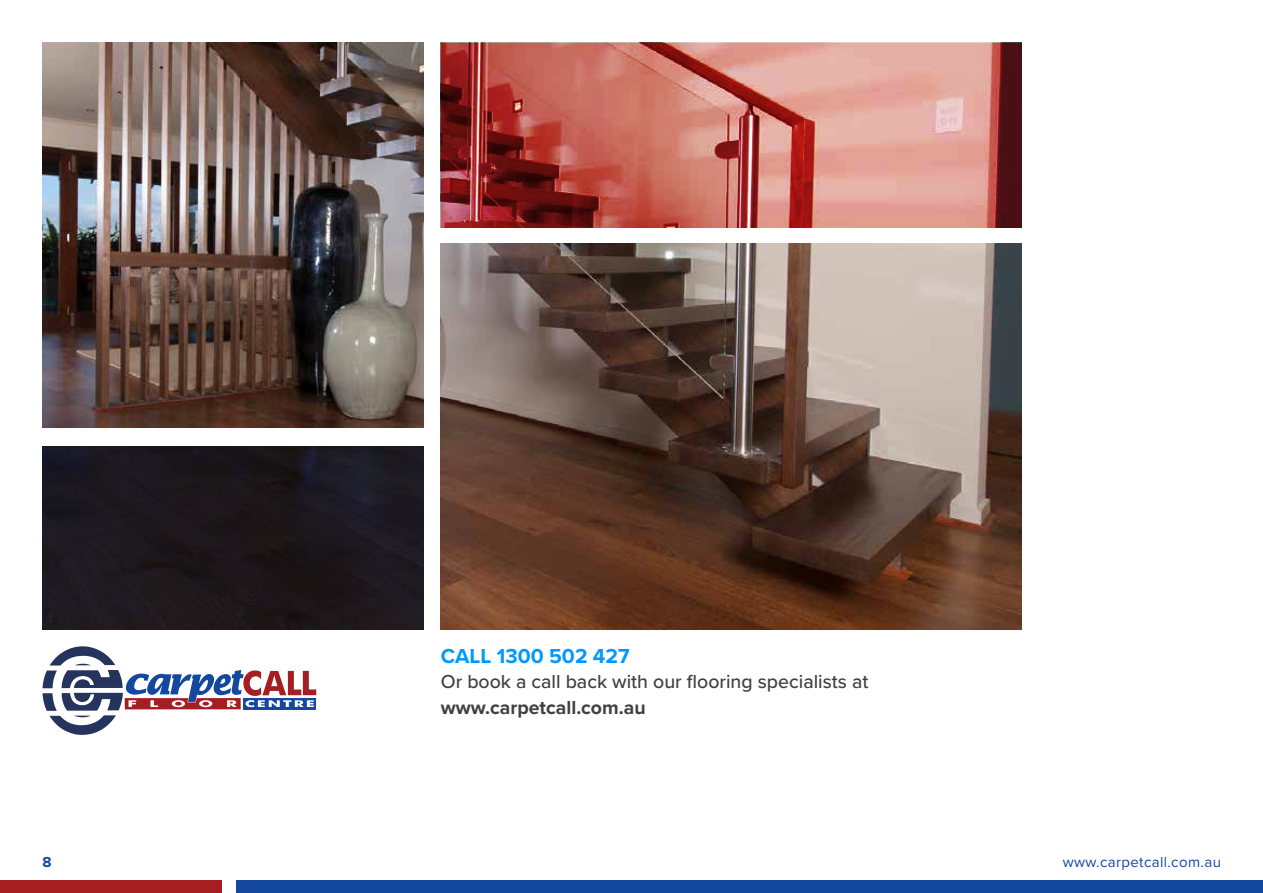
<style>
.page{position:relative;width:1263px;height:893px;background:#fff}
.page>*{position:absolute;margin:0;border:0;box-sizing:border-box;transform-origin:0 0}
.t1{font:700 21px "Proxima Nova";color:#09f}
.t2{font:500 19.5px "Proxima Nova";color:#414042}
.t3{font:700 19.5px "Proxima Nova";color:#414042}
.t4{font:15px "Proxima Nova";letter-spacing:.025em;color:#14489f}
.t5{font:700 15px "Proxima Nova";color:#14489f}
</style>
<div class="page">
<div style="left:236px;top:880px;width:1027px;height:13px;background:#14489f"></div>
<div style="left:0;top:880px;width:222px;height:13px;background:#a41e22"></div>
<img style="left:43px;top:43px;width:381px;height:384px">
<img style="left:441px;top:244px;width:580px;height:385px">
<div style="left:43px;top:446px;width:381px;height:183px;background:#1c181e"></div>
<svg style="left:441px;top:43px;width:580px;height:184px;background:#c06f67"></svg>
<svg style="left:43px;top:646px;width:273px;height:89px"></svg>
<p class="t1" style="left:441px;top:640px;width:190px">CALL 1300 502 427</p>
<p class="t2" style="left:441px;top:667px;width:429px">Or book a call back with our flooring specialists at</p>
<p class="t3" style="left:441px;top:693px;width:206px">www.carpetcall.com.au</p>
<p class="t5" style="left:43px;top:851px;width:11px">8</p>
<p class="t4" style="left:1063px;top:851px;width:160px">www.carpetcall.com.au</p>
</div>
